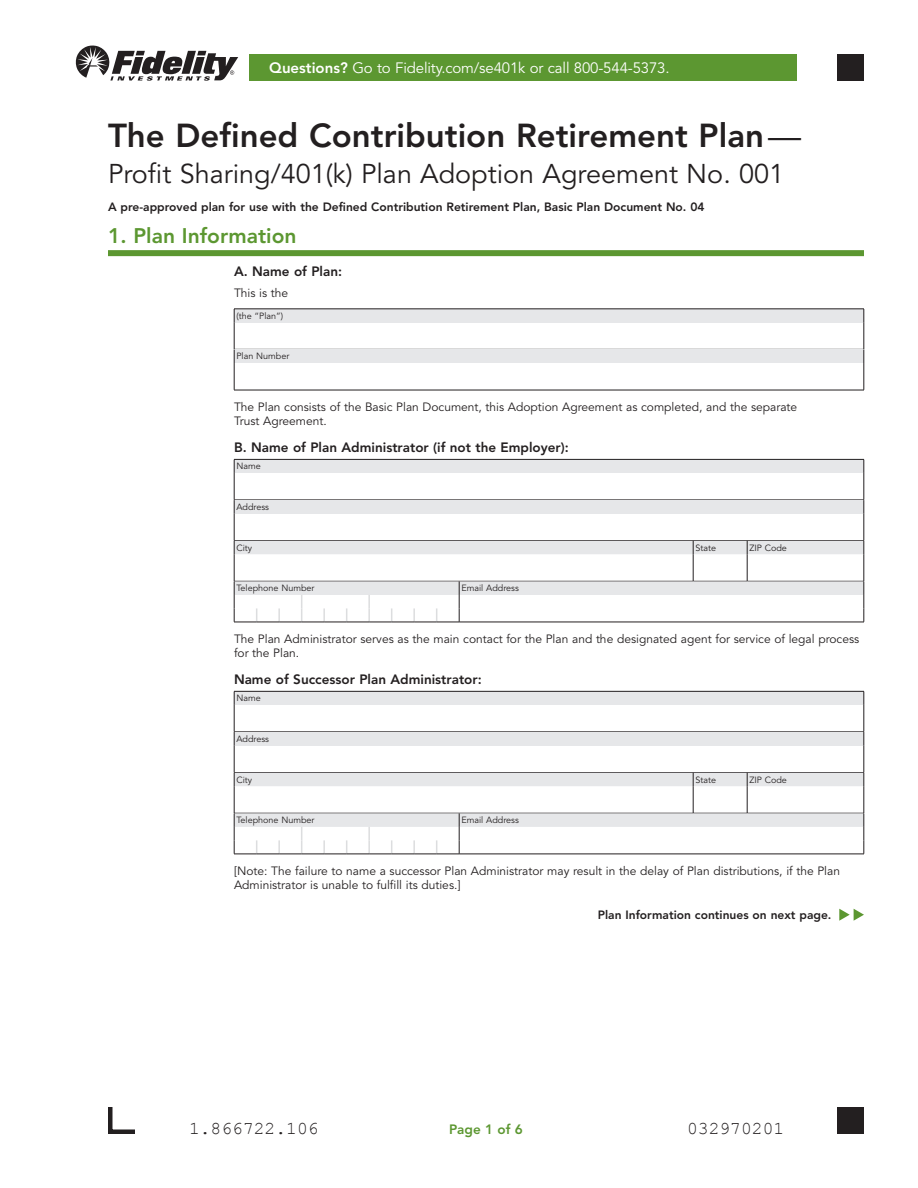
<style>
.page{position:relative;width:918px;height:1188px;background:#fff}
.page>*{position:absolute;margin:0;border:0;box-sizing:border-box;transform-origin:0 0}
.t1{font:800 33px "Avenir";color:#231f20}
.t2{font:27px "Avenir";color:#231f20}
.t3{font:800 21px "Avenir";color:#5c9731}
.t4{font:18px "Courier New";color:#231f20}
.t5{font:15px "Avenir";letter-spacing:-.01em;color:#fff}
.t6{font:800 13.5px "Avenir";color:#231f20}
.t7{font:800 13.5px "Avenir";color:#5c9731}
.t8{font:12px/13.5px "Avenir";color:#231f20}
.t9{font:800 12px "Avenir";color:#231f20}
.t10{font:9px "Avenir";color:#231f20}
.s1{font-weight:800}
.s2{font-weight:400}
</style>
<div class="page">
<svg style="left:76px;top:45px;width:162px;height:36px"></svg>
<div style="left:249px;top:54px;width:547px;height:27px;background:#5c9731"></div>
<div style="left:108px;top:250px;width:756px;height:6px;background:#5c9731"></div>
<div style="left:234px;top:309px;width:630px;height:13px;background:#e6e7e9"></div>
<hr style="left:234px;top:349px;width:630px;height:1px;background:#231f20">
<hr style="left:234px;top:309px;width:630px;height:1px;background:#231f20">
<div style="left:234px;top:350px;width:630px;height:13px;background:#e6e7e9"></div>
<hr style="left:234px;top:390px;width:630px;height:1px;background:#231f20">
<svg style="left:234px;top:309px;width:1px;height:81px"></svg>
<svg style="left:864px;top:309px;width:1px;height:81px"></svg>
<hr style="left:234px;top:459px;width:630px;height:1px;background:#231f20">
<svg style="left:234px;top:460px;width:631px;height:163px"></svg>
<hr style="left:234px;top:691px;width:630px;height:1px;background:#231f20">
<svg style="left:234px;top:692px;width:631px;height:163px"></svg>
<svg style="left:839px;top:909px;width:25px;height:12px"></svg>
<div style="left:837px;top:1107px;width:27px;height:27px;background:#231f20"></div>
<svg style="left:108px;top:1107px;width:27px;height:27px"></svg>
<div style="left:837px;top:54px;width:27px;height:27px;background:#231f20"></div>
<p class="t5" style="left:269px;top:59px;width:402px"><span class="s1">Questions?</span> Go to Fidelity.com/se401k or call 800-544-5373.</p>
<h1 class="t1" style="left:108px;top:116px;width:695px">The Defined Contribution Retirement Plan<span class="s2">—</span></h1>
<h2 class="t2" style="left:108px;top:158px;width:678px">Profit Sharing/401(k) Plan Adoption Agreement No. 001</h2>
<p class="t9" style="left:108px;top:200px;width:598px">A pre-approved plan for use with the Defined Contribution Retirement Plan, Basic Plan Document No. 04</p>
<h3 class="t3" style="left:108px;top:223px;width:190px">1. Plan Information</h3>
<p class="t6" style="left:234px;top:263px;width:110px">A. Name of Plan:</p>
<p class="t8" style="left:234px;top:286px;width:56px">This is the</p>
<p class="t10" style="left:236px;top:310px;width:48px">(the “Plan”)</p>
<p class="t10" style="left:236px;top:351px;width:54px">Plan Number</p>
<p class="t8" style="left:234px;top:401px;width:565px">The Plan consists of the Basic Plan Document, this Adoption Agreement as completed, and the separate<br>Trust Agreement.</p>
<p class="t6" style="left:234px;top:439px;width:336px">B. Name of Plan Administrator (if not the Employer):</p>
<p class="t10" style="left:236px;top:461px;width:26px">Name</p>
<p class="t10" style="left:236px;top:502px;width:34px">Address</p>
<p class="t10" style="left:236px;top:542px;width:17px">City</p>
<p class="t10" style="left:695px;top:542px;width:22px">State</p>
<p class="t10" style="left:749px;top:542px;width:39px">ZIP Code</p>
<p class="t10" style="left:236px;top:583px;width:80px">Telephone Number</p>
<p class="t10" style="left:461px;top:583px;width:59px">Email Address</p>
<p class="t8" style="left:234px;top:633px;width:627px">The Plan Administrator serves as the main contact for the Plan and the designated agent for service of legal process for the Plan.</p>
<p class="t6" style="left:234px;top:671px;width:249px">Name of Successor Plan Administrator:</p>
<p class="t10" style="left:236px;top:693px;width:26px">Name</p>
<p class="t10" style="left:236px;top:734px;width:34px">Address</p>
<p class="t10" style="left:236px;top:774px;width:17px">City</p>
<p class="t10" style="left:695px;top:774px;width:22px">State</p>
<p class="t10" style="left:749px;top:774px;width:39px">ZIP Code</p>
<p class="t10" style="left:236px;top:815px;width:80px">Telephone Number</p>
<p class="t10" style="left:461px;top:815px;width:59px">Email Address</p>
<p class="t8" style="left:234px;top:865px;width:608px">[Note: The failure to name a successor Plan Administrator may result in the delay of Plan distributions, if the Plan<br>Administrator is unable to fulfill its duties.]</p>
<p class="t9" style="left:598px;top:908px;width:235px">Plan Information continues on next page.</p>
<h3 class="t4" style="left:189px;top:1117px;width:131px">1.866722.106</h3>
<p class="t7" style="left:449px;top:1121px;width:75px">Page 1 of 6</p>
<h3 class="t4" style="left:687px;top:1117px;width:99px">032970201</h3>
</div>
